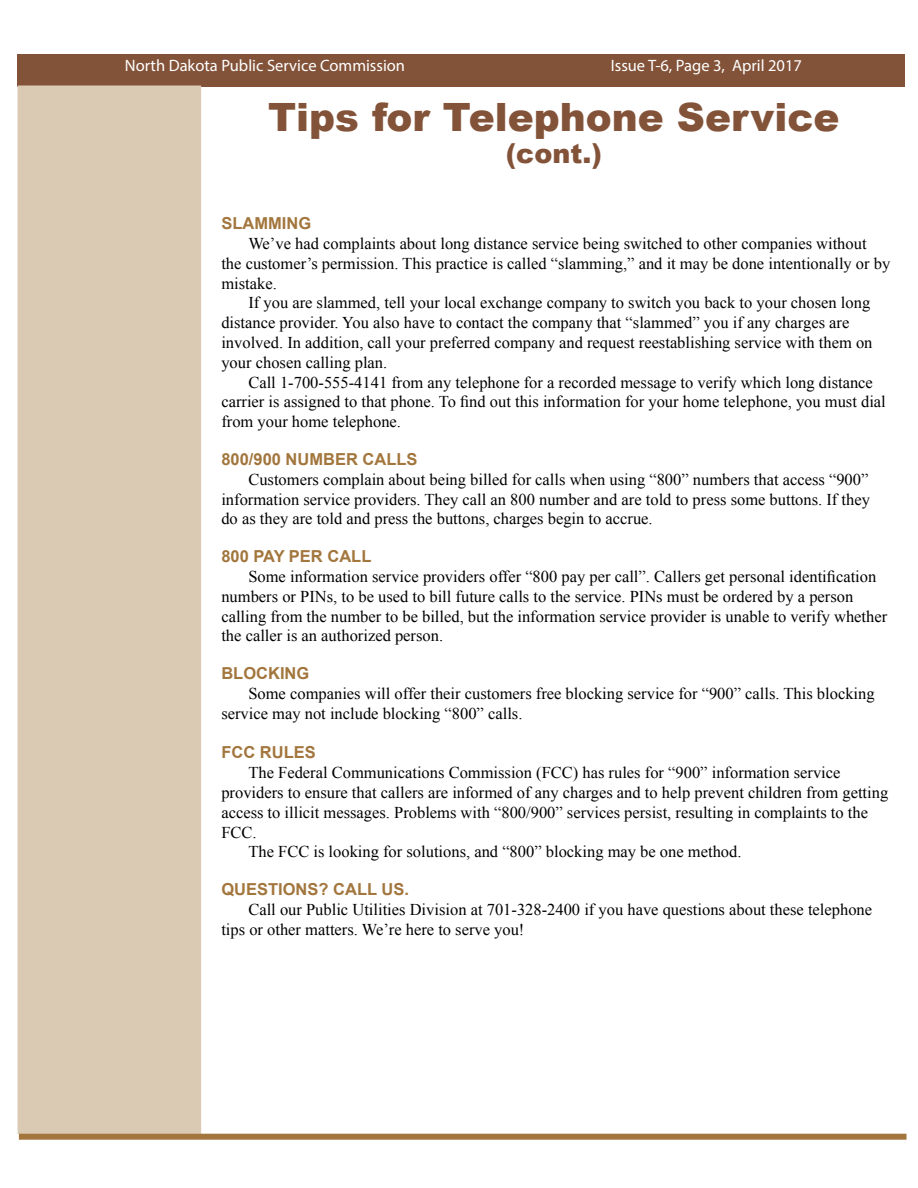
<style>
.page{position:relative;width:918px;height:1188px;background:#fff}
.page>*{position:absolute;margin:0;border:0;box-sizing:border-box;transform-origin:0 0}
.t1{font:900 39px "Arial";color:#835339}
.t2{font:900 27px "Arial";color:#835339}
.t3{font:16.5px/19.8px "Times New Roman";color:#000}
.t4{font:700 16.5px "Arial";color:#a2763d}
.t5{font:16.5px "Myriad Pro";color:#fff}
</style>
<div class="page">
<div style="left:17px;top:54px;width:887px;height:32px;background:#835339"></div>
<div style="left:18px;top:86px;width:182px;height:1047px;background:#dbcab3"></div>
<div style="left:18px;top:86px;width:183px;height:1048px;border:1px solid #dbcab3"></div>
<div style="left:19px;top:1134px;width:888px;height:6px;background:#a2763d"></div>
<p class="t5" style="left:125px;top:59px;width:282px">North Dakota Public Service Commission</p>
<p class="t5" style="left:611px;top:59px;width:193px">Issue T-6, Page 3, April 2017</p>
<h1 class="t1" style="left:268px;top:103px;width:573px">Tips for Telephone Service</h1>
<h2 class="t2" style="left:506px;top:144px;width:98px">(cont.)</h2>
<p class="t4" style="left:221px;top:217px;width:91px">SLAMMING</p>
<p class="t3" style="left:221px;top:235px;width:670px;text-indent:27px">We’ve had complaints about long distance service being switched to other companies without the customer’s permission. This practice is called “slamming,” and it may be done intentionally or by mistake.</p>
<p class="t3" style="left:221px;top:295px;width:653px;text-indent:27px">If you are slammed, tell your local exchange company to switch you back to your chosen long distance provider. You also have to contact the company that “slammed” you if any charges are involved. In addition, call your preferred company and request reestablishing service with them on your chosen calling plan.</p>
<p class="t3" style="left:221px;top:374px;width:666px;text-indent:27px">Call 1-700-555-4141 from any telephone for a recorded message to verify which long distance carrier is assigned to that phone. To find out this information for your home telephone, you must dial from your home telephone.</p>
<p class="t4" style="left:221px;top:453px;width:198px">800/900 NUMBER CALLS</p>
<p class="t3" style="left:221px;top:471px;width:650px;text-align:justify;text-indent:27px">Customers complain about being billed for calls when using “800” numbers that access “900” information service providers. They call an 800 number and are told to press some buttons. If they do as they are told and press the buttons, charges begin to accrue.</p>
<p class="t4" style="left:221px;top:550px;width:152px">800 PAY PER CALL</p>
<p class="t3" style="left:221px;top:568px;width:667px;text-indent:27px">Some information service providers offer “800 pay per call”. Callers get personal identification numbers or PINs, to be used to bill future calls to the service. PINs must be ordered by a person calling from the number to be billed, but the information service provider is unable to verify whether the caller is an authorized person.</p>
<p class="t4" style="left:221px;top:667px;width:89px">BLOCKING</p>
<p class="t3" style="left:221px;top:685px;width:655px;text-indent:27px">Some companies will offer their customers free blocking service for “900” calls. This blocking service may not include blocking “800” calls.</p>
<p class="t4" style="left:221px;top:746px;width:96px">FCC RULES</p>
<p class="t3" style="left:248px;top:764px;width:594px">The Federal Communications Commission (FCC) has rules for “900” information service</p>
<p class="t3" style="left:221px;top:784px;width:668px">providers to ensure that callers are informed of any charges and to help prevent children from getting</p>
<p class="t3" style="left:221px;top:804px;width:648px">access to illicit messages. Problems with “800/900” services persist, resulting in complaints to the</p>
<p class="t3" style="left:221px;top:824px;width:37px">FCC.</p>
<p class="t3" style="left:248px;top:844px;width:495px">The FCC is looking for solutions, and “800” blocking may be one method.</p>
<p class="t4" style="left:221px;top:883px;width:189px">QUESTIONS? CALL US.</p>
<p class="t3" style="left:221px;top:901px;width:652px;text-indent:27px">Call our Public Utilities Division at 701-328-2400 if you have questions about these telephone tips or other matters. We’re here to serve you!</p>
</div>
